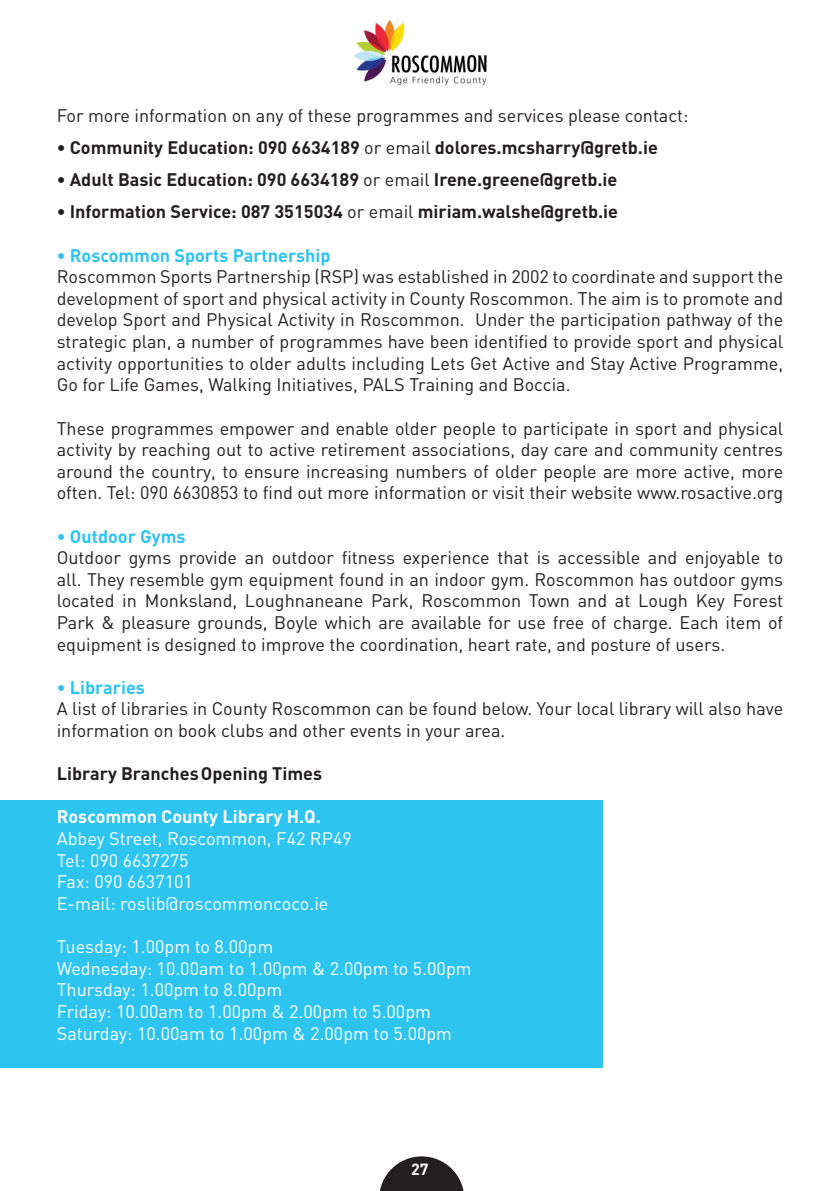
<style>
.page{position:relative;width:840px;height:1191px;background:#fff}
.page>*{position:absolute;margin:0;border:0;box-sizing:border-box;transform-origin:0 0}
.t1{font:18px/21.6px "DIN";color:#231f20;text-align:justify}
.t2{font:18px/21.6px "DIN";color:#fff}
.t3{font:700 18px "DIN";color:#231f20}
.t4{font:700 18px "DIN";color:#2dc4ef}
.t5{font:700 18px "DIN";color:#fff}
.t6{font:700 16px "DIN";color:#fff}
.s1{font-weight:400}
</style>
<div class="page">
<svg style="left:380px;top:1156px;width:84px;height:35px"></svg>
<img style="left:354px;top:18px;width:133px;height:68px">
<div style="left:0;top:799px;width:602px;height:268px;background:#2dc4ef"></div>
<p class="t1" style="left:57px;top:105px;width:633px">For more information on any of these programmes and services please contact:</p>
<p class="t3" style="left:57px;top:136px;width:602px">• Community Education: 090 6634189 <span class="s1">or email</span> dolores.mcsharry@gretb.ie</p>
<p class="t3" style="left:57px;top:168px;width:562px">• Adult Basic Education: 090 6634189 <span class="s1">or email</span> Irene.greene@gretb.ie</p>
<p class="t3" style="left:57px;top:200px;width:562px">• Information Service: 087 3515034 <span class="s1">or email</span> miriam.walshe@gretb.ie</p>
<p class="t4" style="left:57px;top:243px;width:275px">• Roscommon Sports Partnership</p>
<p class="t1" style="left:57px;top:266px;width:727px">Roscommon Sports Partnership (RSP) was established in 2002 to coordinate and support the development of sport and physical activity in County Roscommon. The aim is to promote and develop Sport and Physical Activity in Roscommon. Under the participation pathway of the strategic plan, a number of programmes have been identified to provide sport and physical activity opportunities to older adults including Lets Get Active and Stay Active Programme, Go for Life Games, Walking Initiatives, PALS Training and Boccia.</p>
<p class="t1" style="left:57px;top:417px;width:727px">These programmes empower and enable older people to participate in sport and physical activity by reaching out to active retirement associations, day care and community centres around the country, to ensure increasing numbers of older people are more active, more often. Tel: 090 6630853 to find out more information or visit their website www.rosactive.org</p>
<p class="t4" style="left:57px;top:524px;width:130px">• Outdoor Gyms</p>
<p class="t1" style="left:57px;top:546px;width:727px">Outdoor gyms provide an outdoor fitness experience that is accessible and enjoyable to all. They resemble gym equipment found in an indoor gym. Roscommon has outdoor gyms located in Monksland, Loughnaneane Park, Roscommon Town and at Lough Key Forest Park &amp; pleasure grounds, Boyle which are available for use free of charge. Each item of equipment is designed to improve the coordination, heart rate, and posture of users.</p>
<p class="t4" style="left:57px;top:675px;width:90px">• Libraries</p>
<p class="t1" style="left:57px;top:698px;width:727px">A list of libraries in County Roscommon can be found below. Your local library will also have information on book clubs and other events in your area.</p>
<p class="t3" style="left:57px;top:762px;width:267px">Library Branches Opening Times</p>
<p class="t5" style="left:57px;top:805px;width:265px">Roscommon County Library H.Q.</p>
<p class="t2" style="left:57px;top:827px;width:296px">Abbey Street, Roscommon, F42 RP49<br>Tel: 090 6637275<br>Fax: 090 6637101<br>E-mail: roslib@roscommoncoco.ie</p>
<p class="t2" style="left:57px;top:935px;width:416px">Tuesday: 1.00pm to 8.00pm<br>Wednesday: 10.00am to 1.00pm &amp; 2.00pm to 5.00pm Thursday: 1.00pm to 8.00pm<br>Friday: 10.00am to 1.00pm &amp; 2.00pm to 5.00pm Saturday: 10.00am to 1.00pm &amp; 2.00pm to 5.00pm</p>
<p class="t6" style="left:411px;top:1159px;width:19px">27</p>
</div>
